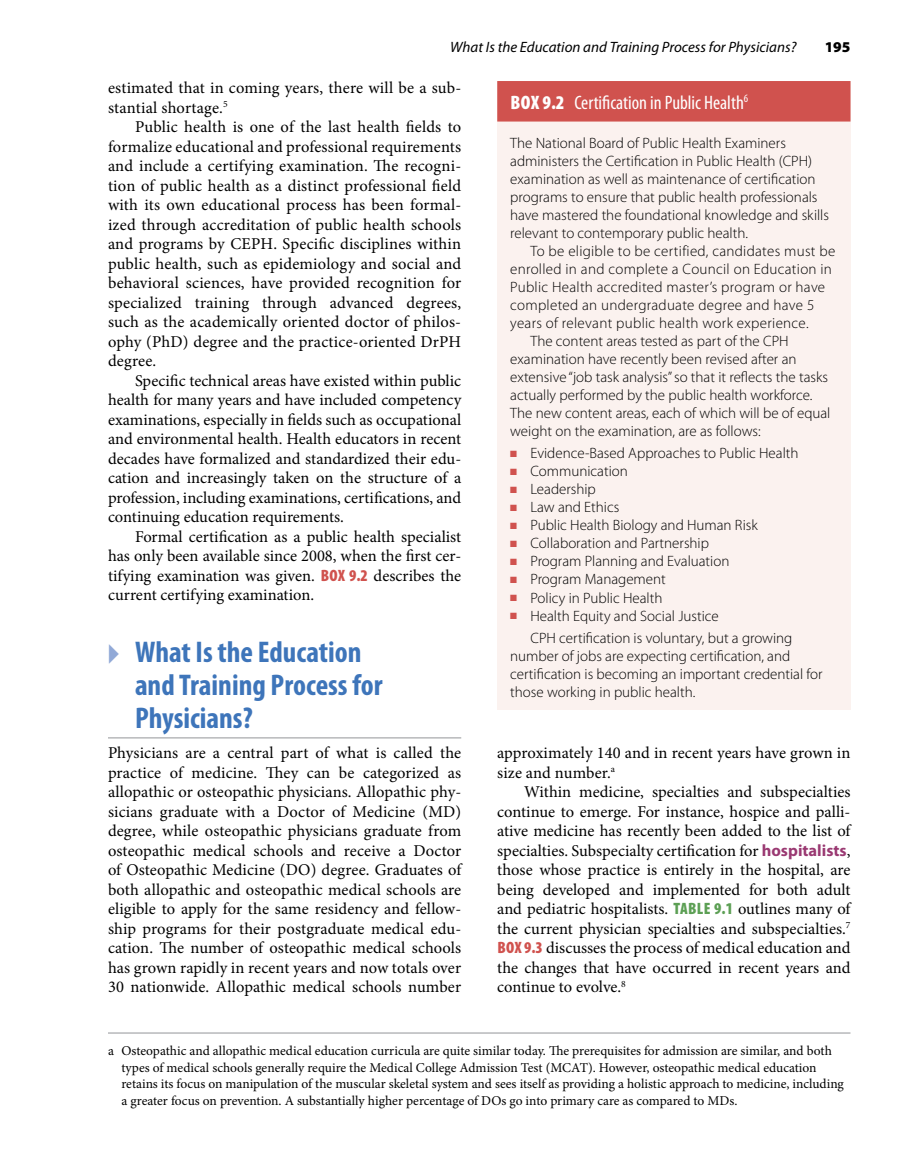
<style>
.page{position:relative;width:918px;height:1175px;background:#fff}
.page>*{position:absolute;margin:0;border:0;box-sizing:border-box;transform-origin:0 0}
.t1{font:700 condensed 30px/33px "Myriad Pro";color:#3e75ba}
.t2{font:condensed 19.5px "Myriad Pro";color:#fff}
.t3{font:16.5px/19.5px "Minion Pro";color:#000;text-align:justify}
.t4{font:300 15px/18px "Myriad Pro";color:#000}
.t5{font:300 15px "Myriad Pro";letter-spacing:.02em;color:#000}
.t6{font:italic 15px "Myriad Pro";color:#000}
.t7{font:900 15px "Myriad Pro";color:#000}
.t8{font:13.5px/16.5px "Minion Pro";color:#000}
.s1{font-family:"Myriad Pro";font-weight:900;font-stretch:condensed;color:#d0524e}
.s2{color:#91a9d7}
.s3{font-weight:900}
.s4{color:#d0524e}
.s5{font-family:"Myriad Pro";font-weight:700;color:#9a3972}
.s6{font-family:"Myriad Pro";font-weight:900;font-stretch:condensed;color:#5c9f54}
</style>
<div class="page">
<div style="left:497px;top:81px;width:354px;height:629px;background:#fbf2ef"></div>
<div style="left:497px;top:81px;width:354px;height:41px;background:#d0524e"></div>
<hr style="left:108px;top:737px;width:353px;height:1px;background:#939598">
<hr style="left:108px;top:1032px;width:742px;height:1px;background:#939598">
<p class="t6" style="left:450px;top:37px;width:348px">What Is the Education and Training Process for Physicians?</p>
<p class="t7" style="left:825px;top:37px;width:27px">195</p>
<p class="t3" style="left:108px;top:78px;width:355px">estimated that in coming years, there will be a sub-</p>
<p class="t3" style="left:108px;top:98px;width:121px">stantial shortage.<sup>5</sup></p>
<p class="t3" style="left:135px;top:117px;width:328px">Public health is one of the last health fields to</p>
<p class="t3" style="left:108px;top:137px;width:355px">formalize educational and professional requirements</p>
<p class="t3" style="left:108px;top:156px;width:355px">and include a certifying examination. The recogni-</p>
<p class="t3" style="left:108px;top:176px;width:355px">tion of public health as a distinct professional field</p>
<p class="t3" style="left:108px;top:195px;width:355px">with its own educational process has been formal-</p>
<p class="t3" style="left:108px;top:215px;width:355px">ized through accreditation of public health schools</p>
<p class="t3" style="left:108px;top:234px;width:355px">and programs by CEPH. Specific disciplines within</p>
<p class="t3" style="left:108px;top:254px;width:355px">public health, such as epidemiology and social and</p>
<p class="t3" style="left:108px;top:273px;width:355px">behavioral sciences, have provided recognition for</p>
<p class="t3" style="left:108px;top:293px;width:355px">specialized training through advanced degrees,</p>
<p class="t3" style="left:108px;top:312px;width:355px">such as the academically oriented doctor of philos-</p>
<p class="t3" style="left:108px;top:332px;width:355px">ophy (PhD) degree and the practice-oriented DrPH</p>
<p class="t3" style="left:108px;top:351px;width:50px">degree.</p>
<p class="t3" style="left:135px;top:371px;width:328px">Specific technical areas have existed within public</p>
<p class="t3" style="left:108px;top:390px;width:355px">health for many years and have included competency</p>
<p class="t3" style="left:108px;top:410px;width:355px">examinations, especially in fields such as occupational</p>
<p class="t3" style="left:108px;top:429px;width:355px">and environmental health. Health educators in recent</p>
<p class="t3" style="left:108px;top:449px;width:355px">decades have formalized and standardized their edu-</p>
<p class="t3" style="left:108px;top:468px;width:355px">cation and increasingly taken on the structure of a</p>
<p class="t3" style="left:108px;top:488px;width:355px">profession, including examinations, certifications, and</p>
<p class="t3" style="left:108px;top:507px;width:237px">continuing education requirements.</p>
<p class="t3" style="left:135px;top:527px;width:328px">Formal certification as a public health specialist</p>
<p class="t3" style="left:108px;top:546px;width:355px">has only been available since 2008, when the first cer-</p>
<p class="t3" style="left:108px;top:566px;width:355px">tifying examination was given. <span class="s1">BOX 9.2</span> describes the</p>
<p class="t3" style="left:108px;top:585px;width:208px">current certifying examination.</p>
<p class="t1" style="left:135px;top:634px;width:249px;text-indent:-27px"><span class="s2">▸</span> What Is the Education and Training Process for<br>Physicians?</p>
<p class="t3" style="left:108px;top:743px;width:355px">Physicians are a central part of what is called the practice of medicine. They can be categorized as allopathic or osteopathic physicians. Allopathic phy&shy;sicians graduate with a Doctor of Medicine (MD) degree, while osteopathic physicians graduate from osteopathic medical schools and receive a Doctor of Osteopathic Medicine (DO) degree. Graduates of both allopathic and osteopathic medical schools are eligible to apply for the same residency and fellow&shy;ship programs for their postgraduate medical edu&shy;cation. The number of osteopathic medical schools has grown rapidly in recent years and now totals over 30 nationwide. Allopathic medical schools number</p>
<p class="t2" style="left:510px;top:91px;width:239px"><span class="s3">BOX 9.2</span> Certification in Public Health<sup>6</sup></p>
<p class="t4" style="left:510px;top:134px;width:277px">The National Board of Public Health Examiners</p>
<p class="t4" style="left:510px;top:152px;width:304px">administers the Certification in Public Health (CPH)</p>
<p class="t4" style="left:510px;top:170px;width:307px">examination as well as maintenance of certification</p>
<p class="t4" style="left:510px;top:188px;width:309px">programs to ensure that public health professionals</p>
<p class="t4" style="left:510px;top:206px;width:320px">have mastered the foundational knowledge and skills</p>
<p class="t4" style="left:510px;top:224px;width:239px">relevant to contemporary public health.</p>
<p class="t5" style="left:530px;top:242px;width:306px">To be eligible to be certified, candidates must be</p>
<p class="t5" style="left:510px;top:260px;width:323px">enrolled in and complete a Council on Education in</p>
<p class="t5" style="left:510px;top:278px;width:317px">Public Health accredited master’s program or have</p>
<p class="t5" style="left:510px;top:296px;width:306px">completed an undergraduate degree and have 5</p>
<p class="t5" style="left:510px;top:314px;width:300px">years of relevant public health work experience.</p>
<p class="t4" style="left:530px;top:332px;width:260px">The content areas tested as part of the CPH</p>
<p class="t4" style="left:510px;top:350px;width:288px">examination have recently been revised after an</p>
<p class="t4" style="left:510px;top:368px;width:319px">extensive “job task analysis” so that it reflects the tasks</p>
<p class="t4" style="left:510px;top:386px;width:304px">actually performed by the public health workforce.</p>
<p class="t4" style="left:510px;top:404px;width:322px">The new content areas, each of which will be of equal</p>
<p class="t4" style="left:510px;top:422px;width:252px">weight on the examination, are as follows:</p>
<p class="t4" style="left:510px;top:444px;width:290px"><span class="s4">■</span> Evidence-Based Approaches to Public Health</p>
<p class="t4" style="left:510px;top:462px;width:119px"><span class="s4">■</span> Communication</p>
<p class="t4" style="left:510px;top:480px;width:87px"><span class="s4">■</span> Leadership</p>
<p class="t4" style="left:510px;top:498px;width:111px"><span class="s4">■</span> Law and Ethics</p>
<p class="t4" style="left:510px;top:516px;width:249px"><span class="s4">■</span> Public Health Biology and Human Risk</p>
<p class="t4" style="left:510px;top:534px;width:200px"><span class="s4">■</span> Collaboration and Partnership</p>
<p class="t4" style="left:510px;top:552px;width:221px"><span class="s4">■</span> Program Planning and Evaluation</p>
<p class="t4" style="left:510px;top:570px;width:157px"><span class="s4">■</span> Program Management</p>
<p class="t4" style="left:510px;top:588px;width:154px"><span class="s4">■</span> Policy in Public Health</p>
<p class="t4" style="left:530px;top:604px;width:263px;line-height:22.5px;text-indent:-20px"><span class="s4">■</span> Health Equity and Social Justice<br>CPH certification is voluntary, but a growing</p>
<p class="t4" style="left:510px;top:647px;width:314px">number of jobs are expecting certification, and certification is becoming an important credential for those working in public health.</p>
<p class="t3" style="left:497px;top:743px;width:355px">approximately 140 and in recent years have grown in</p>
<p class="t3" style="left:497px;top:762px;width:119px">size and number.<sup>a</sup></p>
<p class="t3" style="left:524px;top:782px;width:328px">Within medicine, specialties and subspecialties</p>
<p class="t3" style="left:497px;top:801px;width:355px">continue to emerge. For instance, hospice and palli-</p>
<p class="t3" style="left:497px;top:821px;width:355px">ative medicine has recently been added to the list of</p>
<p class="t3" style="left:497px;top:840px;width:355px">specialties. Subspecialty certification for <span class="s5">hospitalists</span>,</p>
<p class="t3" style="left:497px;top:860px;width:355px">those whose practice is entirely in the hospital, are</p>
<p class="t3" style="left:497px;top:879px;width:355px">being developed and implemented for both adult</p>
<p class="t3" style="left:497px;top:899px;width:355px">and pediatric hospitalists. <span class="s6">TABLE 9.1</span> outlines many of</p>
<p class="t3" style="left:497px;top:918px;width:355px">the current physician specialties and subspecialties.<sup>7</sup></p>
<p class="t3" style="left:497px;top:938px;width:355px"><span class="s1">BOX 9.3</span> discusses the process of medical education and</p>
<p class="t3" style="left:497px;top:957px;width:355px">the changes that have occurred in recent years and</p>
<p class="t3" style="left:497px;top:977px;width:130px">continue to evolve.<sup>8</sup></p>
<p class="t8" style="left:122px;top:1042px;width:724px;text-indent:-14px">a Osteopathic and allopathic medical education curricula are quite similar today. The prerequisites for admission are similar, and both types of medical schools generally require the Medical College Admission Test (MCAT). However, osteopathic medical education retains its focus on manipulation of the muscular skeletal system and sees itself as providing a holistic approach to medicine, including a greater focus on prevention. A substantially higher percentage of DOs go into primary care as compared to MDs.</p>
</div>
